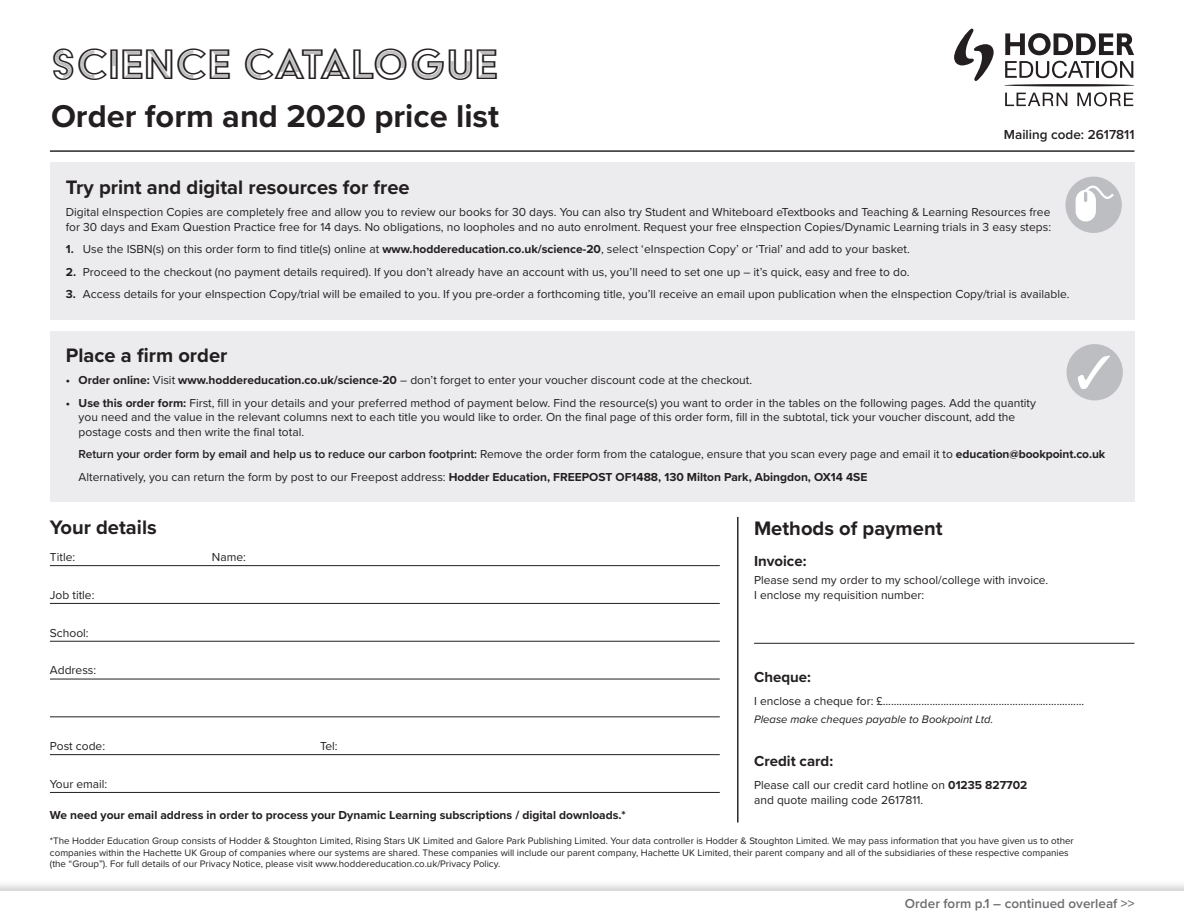
<style>
.page{position:relative;width:1184px;height:919px;background:#fff}
.page>*{position:absolute;margin:0;border:0;box-sizing:border-box;transform-origin:0 0}
.t1{font:49.2px "Acier BAT Text Gris";color:#231f20}
.t2{font:700 32.55px "Proxima Nova";color:#231f20}
.t3{font:700 20.1px "Proxima Nova";color:#231f20}
.t4{font:700 15px "Proxima Nova";color:#231f20}
.t5{font:600 13.5px "Proxima Nova";color:#6c6d70}
.t6{font:600 13.5px "Proxima Nova";color:#231f20}
.t7{font:12px/14.4px "Proxima Nova";color:#231f20}
.t8{font:700 12px "Proxima Nova";color:#231f20}
.t9{font:italic 11.25px "Proxima Nova";color:#231f20}
.t10{font:9.75px/11.7px "Proxima Nova";color:#231f20}
.s1{font-weight:700}
.s2{font-weight:600}
</style>
<div class="page">
<div style="left:50px;top:163px;width:1084px;height:157px;background:#ececee"></div>
<hr style="left:50px;top:565px;width:670px;height:1px;background:#231f20">
<hr style="left:50px;top:603px;width:670px;height:1px;background:#231f20">
<hr style="left:50px;top:641px;width:670px;height:1px;background:#231f20">
<hr style="left:50px;top:678px;width:670px;height:1px;background:#231f20">
<hr style="left:50px;top:716px;width:670px;height:1px;background:#231f20">
<hr style="left:50px;top:754px;width:670px;height:1px;background:#231f20">
<hr style="left:754px;top:643px;width:380px;height:1px;background:#231f20">
<hr style="left:50px;top:150px;width:1084px;height:2px;background:#231f20">
<div style="left:1065px;top:177px;width:57px;height:56px;background:#bdbec2;border-radius:50%"></div>
<svg style="left:1075px;top:185px;width:39px;height:36px"></svg>
<div style="left:50px;top:331px;width:1084px;height:170px;background:#ececee"></div>
<svg style="left:0;top:777px;width:1184px;height:114px"></svg>
<svg style="left:1005px;top:61px;width:128px;height:17px"></svg>
<svg style="left:1005px;top:33px;width:129px;height:22px"></svg>
<svg style="left:954px;top:29px;width:39px;height:52px"></svg>
<svg style="left:1005px;top:92px;width:128px;height:14px"></svg>
<hr style="left:1004px;top:84px;width:130px;height:2px;background:#231f20;border-radius:50%">
<hr style="left:737px;top:517px;width:1px;height:305px;background:#231f20">
<div style="left:1066px;top:344px;width:57px;height:56px;background:#bdbec2;border-radius:50%"></div>
<svg style="left:1077px;top:355px;width:33px;height:34px"></svg>
<h1 class="t1" style="left:51px;top:38px;width:448px">SCIENCE CATALOGUE</h1>
<h2 class="t2" style="left:51px;top:92px;width:450px">Order form and 2020 price list</h2>
<p class="t6" style="left:1004px;top:125px;width:132px">Mailing code: 2617811</p>
<h3 class="t3" style="left:66px;top:172px;width:345px">Try print and digital resources for free</h3>
<p class="t7" style="left:66px;top:204px;width:987px">Digital eInspection Copies are completely free and allow you to review our books for 30 days. You can also try Student and Whiteboard eTextbooks and Teaching &amp; Learning Resources free for 30 days and Exam Question Practice free for 14 days. No obligations, no loopholes and no auto enrolment. Request your free eInspection Copies/Dynamic Learning trials in 3 easy steps:</p>
<p class="t7" style="left:66px;top:241px;width:845px"><span class="s1">1.</span> Use the ISBN(s) on this order form to find title(s) online at <span class="s1">www.hoddereducation.co.uk/science-20</span>, select ‘eInspection Copy’ or ‘Trial’ and add to your basket.</p>
<p class="t7" style="left:66px;top:264px;width:845px"><span class="s1">2.</span> Proceed to the checkout (no payment details required). If you don’t already have an account with us, you’ll need to set one up – it’s quick, easy and free to do.</p>
<p class="t7" style="left:66px;top:286px;width:1005px"><span class="s1">3.</span> Access details for your eInspection Copy/trial will be emailed to you. If you pre-order a forthcoming title, you’ll receive an email upon publication when the eInspection Copy/trial is available.</p>
<h3 class="t3" style="left:66px;top:340px;width:163px">Place a firm order</h3>
<p class="t7" style="left:66px;top:373px;width:688px"><span class="s1">• Order online:</span> Visit <span class="s1">www.hoddereducation.co.uk/science-20</span> – don’t forget to enter your voucher discount code at the checkout.</p>
<p class="t7" style="left:79px;top:395px;width:959px;text-indent:-13px"><span class="s1">• Use this order form:</span> First, fill in your details and your preferred method of payment below. Find the resource(s) you want to order in the tables on the following pages. Add the quantity you need and the value in the relevant columns next to each title you would like to order. On the final page of this order form, fill in the subtotal, tick your voucher discount, add the postage costs and then write the final total.</p>
<p class="t7" style="left:79px;top:442px;width:1028px;line-height:22.5px"><span class="s2">Return your order form by email and help us to reduce our carbon footprint:</span> Remove the order form from the catalogue, ensure that you scan every page and email it to <span class="s1">education@bookpoint.co.uk<br></span>Alternatively, you can return the form by post to our Freepost address: <span class="s1">Hodder Education, FREEPOST OF1488, 130 Milton Park, Abingdon, OX14 4SE</span></p>
<h3 class="t3" style="left:50px;top:512px;width:108px">Your details</h3>
<p class="t7" style="left:50px;top:549px;width:27px">Title:</p>
<p class="t7" style="left:212px;top:549px;width:36px">Name:</p>
<p class="t7" style="left:50px;top:587px;width:46px">Job title:</p>
<p class="t7" style="left:50px;top:625px;width:40px">School:</p>
<p class="t7" style="left:50px;top:662px;width:48px">Address:</p>
<p class="t7" style="left:50px;top:738px;width:57px">Post code:</p>
<p class="t7" style="left:320px;top:738px;width:19px">Tel:</p>
<p class="t7" style="left:50px;top:776px;width:59px">Your email:</p>
<p class="t8" style="left:50px;top:806px;width:577px">We need your email address in order to process your Dynamic Learning subscriptions / digital downloads.*</p>
<h3 class="t3" style="left:754px;top:513px;width:190px">Methods of payment</h3>
<p class="t4" style="left:754px;top:549px;width:54px">Invoice:</p>
<p class="t7" style="left:754px;top:572px;width:296px">Please send my order to my school/college with invoice.<br>I enclose my requisition number:</p>
<p class="t4" style="left:754px;top:666px;width:58px">Cheque:</p>
<p class="t7" style="left:754px;top:693px;width:332px">I enclose a cheque for: £.........................................................................</p>
<p class="t9" style="left:754px;top:710px;width:241px">Please make cheques payable to Bookpoint Ltd.</p>
<p class="t4" style="left:754px;top:750px;width:81px">Credit card:</p>
<p class="t7" style="left:754px;top:777px;width:275px">Please call our credit card hotline on <span class="s1">01235 827702 </span>and quote mailing code 2617811.</p>
<p class="t10" style="left:50px;top:834px;width:1025px">*The Hodder Education Group consists of Hodder &amp; Stoughton Limited, Rising Stars UK Limited and Galore Park Publishing Limited. Your data controller is Hodder &amp; Stoughton Limited. We may pass information that you have given us to other companies within the Hachette UK Group of companies where our systems are shared. These companies will include our parent company, Hachette UK Limited, their parent company and all of the subsidiaries of these respective companies (the “Group”). For full details of our Privacy Notice, please visit www.hoddereducation.co.uk/Privacy Policy.</p>
<p class="t5" style="left:905px;top:893px;width:231px">Order form p.1 – continued overleaf &gt;&gt;</p>
</div>
